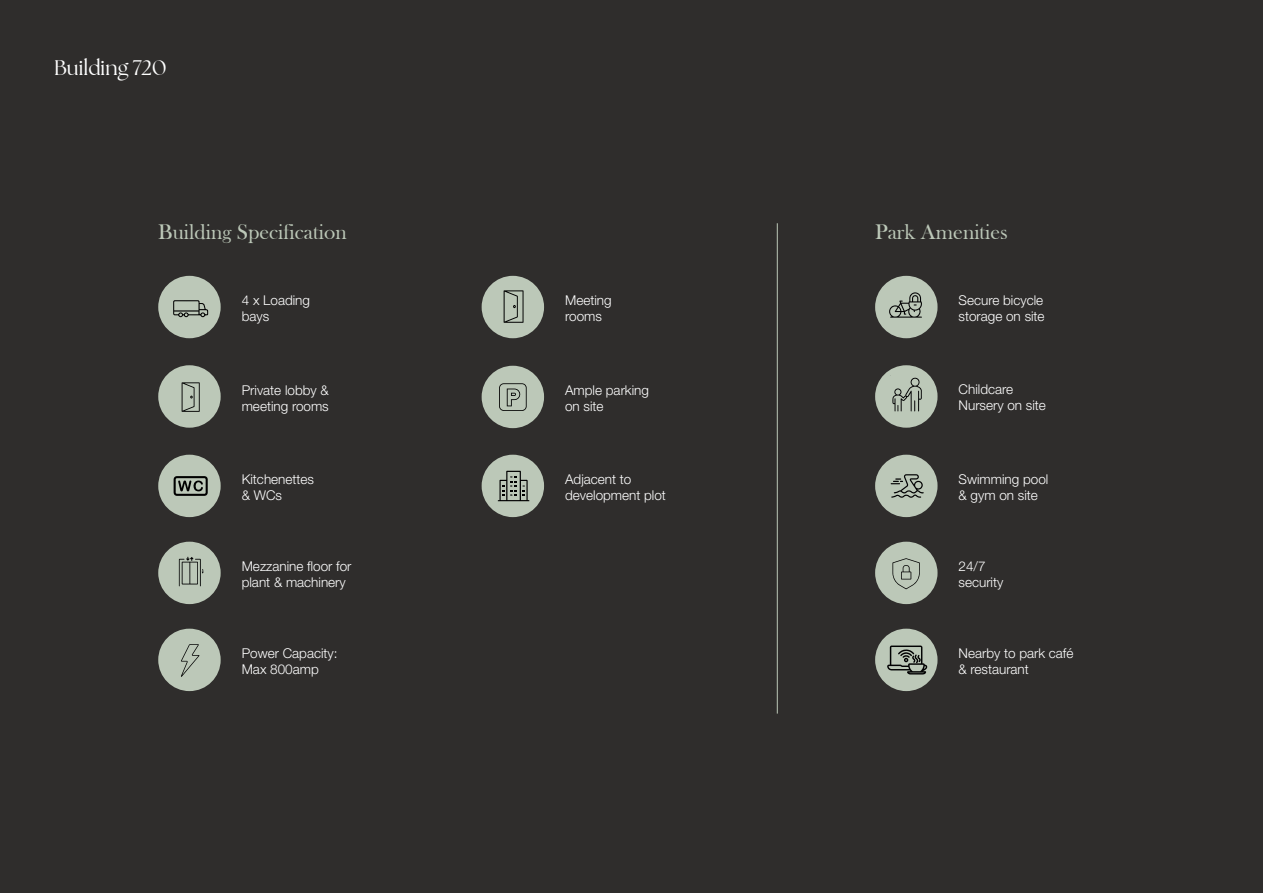
<style>
.page{position:relative;width:1263px;height:893px;background:#2f2d2c}
.page>*{position:absolute;margin:0;border:0;box-sizing:border-box;transform-origin:0 0}
.t1{font:21.75px "Bask Old Face";color:#bcc8b8}
.t2{font:21px "The Seasons Regular";color:#fff}
.t3{font:300 13.5px/16.2px "Helvetica Neue LT Std";color:#fff}
</style>
<div class="page">
<div style="left:875px;top:542px;width:62px;height:62px;background:#bcc8b8;border-radius:50%"></div>
<div style="left:875px;top:629px;width:62px;height:62px;background:#bcc8b8;border-radius:50%"></div>
<div style="left:158px;top:276px;width:63px;height:62px;background:#bcc8b8;border-radius:50%"></div>
<div style="left:158px;top:365px;width:63px;height:63px;background:#bcc8b8;border-radius:50%"></div>
<div style="left:158px;top:455px;width:63px;height:62px;background:#bcc8b8;border-radius:50%"></div>
<div style="left:482px;top:276px;width:62px;height:62px;background:#bcc8b8;border-radius:50%"></div>
<div style="left:482px;top:366px;width:62px;height:62px;background:#bcc8b8;border-radius:50%"></div>
<div style="left:482px;top:455px;width:62px;height:62px;background:#bcc8b8;border-radius:50%"></div>
<div style="left:158px;top:629px;width:63px;height:62px;background:#bcc8b8;border-radius:50%"></div>
<div style="left:158px;top:542px;width:63px;height:62px;background:#bcc8b8;border-radius:50%"></div>
<div style="left:875px;top:276px;width:62px;height:62px;background:#bcc8b8;border-radius:50%"></div>
<div style="left:875px;top:365px;width:62px;height:63px;background:#bcc8b8;border-radius:50%"></div>
<div style="left:875px;top:455px;width:62px;height:62px;background:#bcc8b8;border-radius:50%"></div>
<svg style="left:179px;top:557px;width:25px;height:29px"></svg>
<svg style="left:889px;top:292px;width:33px;height:26px"></svg>
<svg style="left:890px;top:375px;width:32px;height:36px"></svg>
<svg style="left:887px;top:645px;width:40px;height:29px"></svg>
<svg style="left:504px;top:290px;width:19px;height:33px"></svg>
<svg style="left:498px;top:471px;width:31px;height:30px"></svg>
<svg style="left:174px;top:476px;width:34px;height:20px"></svg>
<hr style="left:777px;top:223px;width:1px;height:491px;background:#bcc8b8">
<svg style="left:181px;top:644px;width:18px;height:33px"></svg>
<svg style="left:499px;top:383px;width:28px;height:28px"></svg>
<svg style="left:892px;top:558px;width:28px;height:31px"></svg>
<svg style="left:891px;top:474px;width:33px;height:24px"></svg>
<svg style="left:182px;top:382px;width:18px;height:30px"></svg>
<svg style="left:173px;top:300px;width:35px;height:18px"></svg>
<h2 class="t2" style="left:54px;top:54px;width:114px">Building 720</h2>
<h1 class="t1" style="left:158px;top:220px;width:190px">Building Specification</h1>
<h1 class="t1" style="left:875px;top:220px;width:134px">Park Amenities</h1>
<p class="t3" style="left:242px;top:292px;width:70px">4 x Loading bays</p>
<p class="t3" style="left:565px;top:292px;width:48px">Meeting rooms</p>
<p class="t3" style="left:959px;top:292px;width:88px">Secure bicycle storage on site</p>
<p class="t3" style="left:242px;top:382px;width:89px">Private lobby &amp; meeting rooms</p>
<p class="t3" style="left:565px;top:381px;width:85px">Ample parking on site</p>
<p class="t3" style="left:959px;top:381px;width:89px">Childcare<br>Nursery on site</p>
<p class="t3" style="left:242px;top:470px;width:74px">Kitchenettes &amp; WCs</p>
<p class="t3" style="left:565px;top:470px;width:102px">Adjacent to development plot</p>
<p class="t3" style="left:959px;top:470px;width:91px">Swimming pool &amp; gym on site</p>
<p class="t3" style="left:242px;top:557px;width:111px">Mezzanine floor for plant &amp; machinery</p>
<p class="t3" style="left:959px;top:557px;width:46px">24/7 security</p>
<p class="t3" style="left:242px;top:644px;width:97px">Power Capacity:<br>Max 800amp</p>
<p class="t3" style="left:959px;top:644px;width:116px">Nearby to park café &amp; restaurant</p>
</div>
